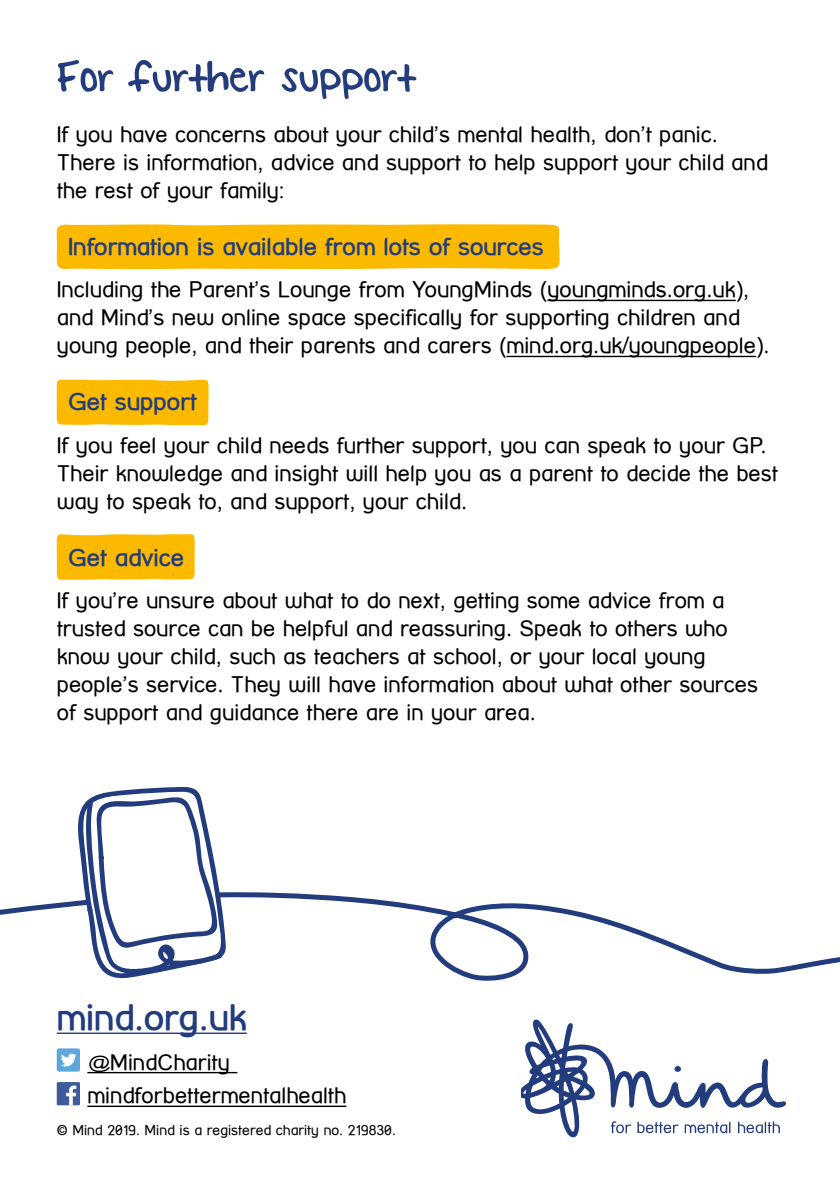
<style>
.page{position:relative;width:840px;height:1191px;background:#fff}
.page>*{position:absolute;margin:0;border:0;box-sizing:border-box;transform-origin:0 0}
.t1{font:50px "KG Small Town Southern Girl";color:#223c7e}
.t2{font:700 36px "Street Corner";color:#223c7e}
.t3{font:700 24px "Street Corner";color:#223c7e}
.t4{font:22px/28px "Street Corner";color:#000}
.t5{font:14px "Street Corner";color:#000}
</style>
<div class="page">
<div style="left:56px;top:224px;width:503px;height:46px;background:#fbba00"></div>
<div style="left:57px;top:534px;width:138px;height:45px;background:#fbba00"></div>
<div style="left:57px;top:379px;width:151px;height:46px;background:#fbba00"></div>
<hr style="left:57px;top:1032px;width:190px;height:2px;background:#223c7e">
<hr style="left:87px;top:1072px;width:150px;height:1px;background:#000">
<hr style="left:87px;top:1105px;width:259px;height:2px;background:#000">
<div style="left:57px;top:1048px;width:23px;height:23px;background:#5ea7dc;border-radius:2px"></div>
<svg style="left:61px;top:1053px;width:15px;height:13px"></svg>
<div style="left:57px;top:1082px;width:23px;height:23px;background:#3e5b9b"></div>
<svg style="left:66px;top:1085px;width:10px;height:20px"></svg>
<svg style="left:521px;top:1019px;width:264px;height:118px"></svg>
<svg style="left:0;top:892px;width:839px;height:89px"></svg>
<svg style="left:76px;top:787px;width:150px;height:194px"></svg>
<hr style="left:547px;top:300px;width:188px;height:1px;background:#000">
<hr style="left:506px;top:356px;width:249px;height:1px;background:#000">
<h1 class="t1" style="left:57px;top:50px;width:360px">For further support</h1>
<p class="t4" style="left:57px;top:120px;width:712px">If you have concerns about your child’s mental health, don’t panic.<br>There is information, advice and support to help support your child and the rest of your family:</p>
<p class="t3" style="left:68px;top:233px;width:477px">Information is available from lots of sources</p>
<p class="t4" style="left:57px;top:276px;width:714px">Including the Parent’s Lounge from YoungMinds (youngminds.org.uk), and Mind’s new online space specifically for supporting children and young people, and their parents and carers (mind.org.uk/youngpeople).</p>
<p class="t3" style="left:68px;top:388px;width:130px">Get support</p>
<p class="t4" style="left:57px;top:431px;width:722px">If you feel your child needs further support, you can speak to your GP.<br>Their knowledge and insight will help you as a parent to decide the best way to speak to, and support, your child.</p>
<p class="t3" style="left:68px;top:543px;width:118px">Get advice</p>
<p class="t4" style="left:57px;top:586px;width:702px">If you’re unsure about what to do next, getting some advice from a trusted source can be helpful and reassuring. Speak to others who know your child, such as teachers at school, or your local young people’s service. They will have information about what other sources of support and guidance there are in your area.</p>
<h2 class="t2" style="left:57px;top:997px;width:191px">mind.org.uk</h2>
<p class="t4" style="left:87px;top:1045px;width:260px;line-height:33.6px">@MindCharity mindforbettermentalhealth</p>
<p class="t5" style="left:57px;top:1121px;width:340px">© Mind 2019. Mind is a registered charity no. 219830.</p>
</div>
